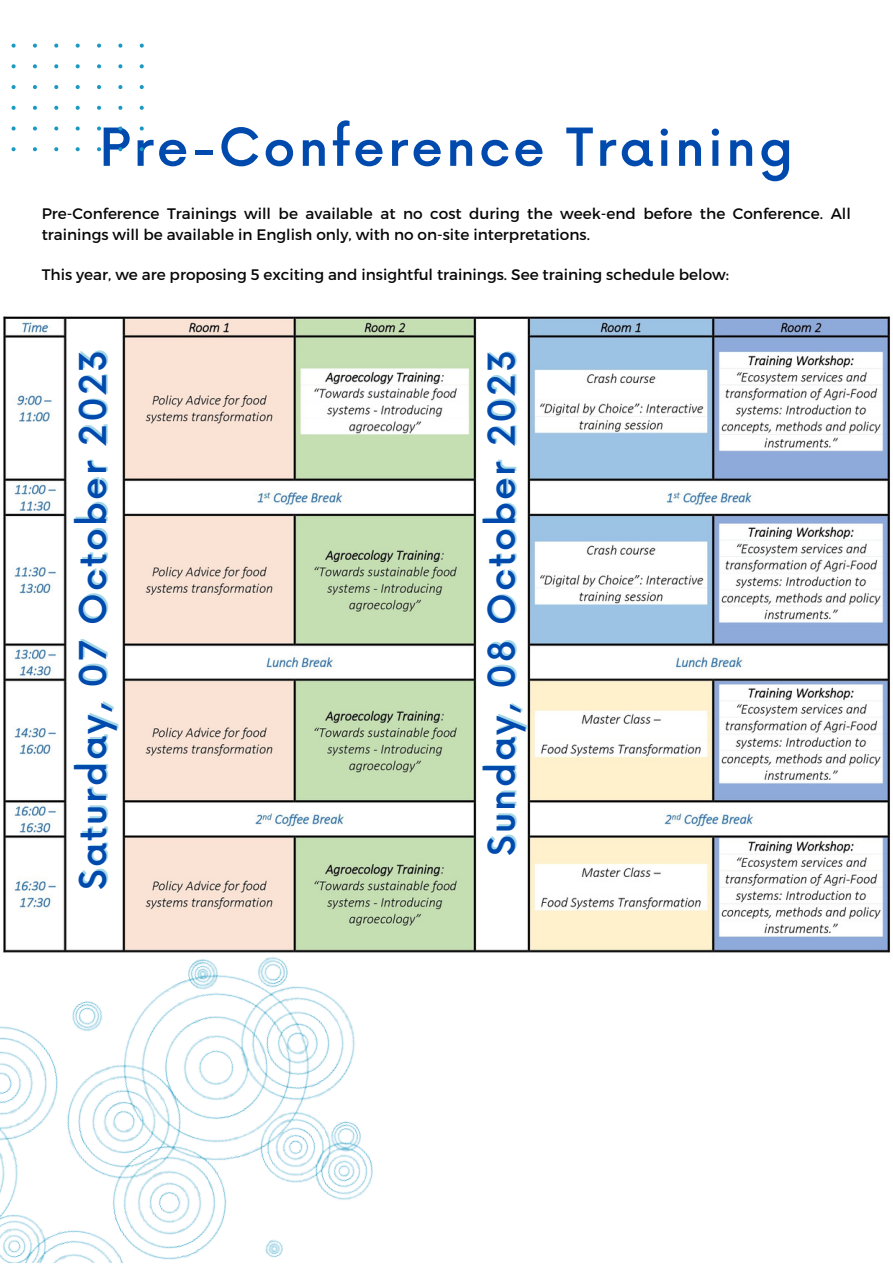
<style>
.page{position:relative;width:893px;height:1264px;background:#fff}
.page>*{position:absolute;margin:0;border:0;box-sizing:border-box;transform-origin:0 0}
.t1{font:500 51px "Now";letter-spacing:.06em;color:#004aad}
.t2{font:500 36px "Now";letter-spacing:.06em;color:#004aad}
.t3{font:15.3px/20.2px "Montserrat";color:#070707}
</style>
<div class="page">
<img style="left:3px;top:316px;width:888px;height:637px">
<svg style="left:11px;top:44px;width:133px;height:107px"></svg>
<img style="left:0;top:838px;width:512px;height:424px">
<p class="t1" style="left:99px;top:120px;width:695px">Pre-Conference Training</p>
<p class="t3" style="left:42px;top:203px;width:810px">Pre-Conference Trainings will be available at no cost during the week-end before the Conference. All trainings will be available in English only, with no on-site interpretations.</p>
<p class="t3" style="left:42px;top:264px;width:688px">This year, we are proposing 5 exciting and insightful trainings. See training schedule below:</p>
<p class="t2" style="left:74px;top:889px;width:541px;rotate:-90deg">Saturday, 07 October 2023</p>
<p class="t2" style="left:482px;top:855px;width:507px;rotate:-90deg">Sunday, 08 October 2023</p>
</div>
